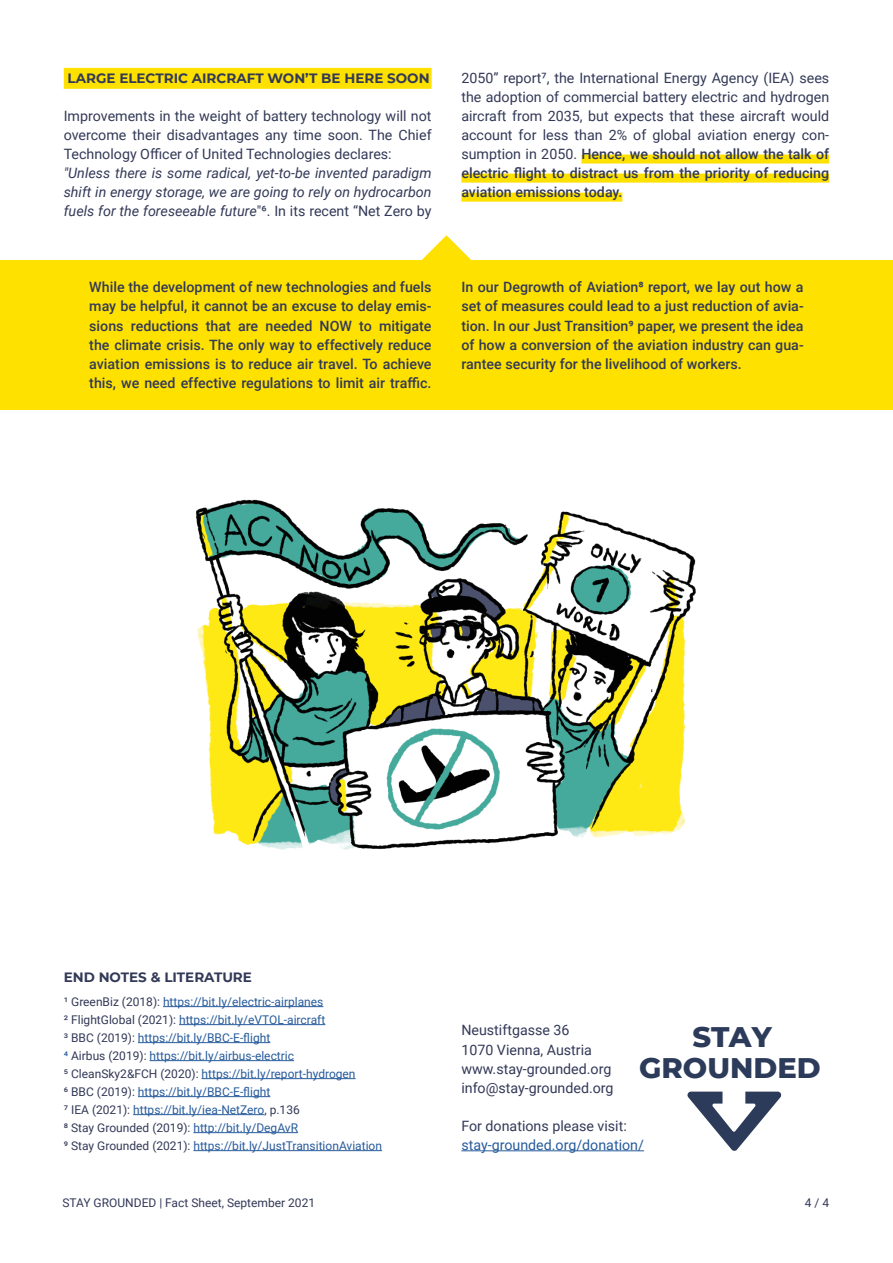
<style>
.page{position:relative;width:893px;height:1263px;background:#fff}
.page>*{position:absolute;margin:0;border:0;box-sizing:border-box;transform-origin:0 0}
.t1{font:800 28.95px "Montserrat";color:#2c3b5a}
.t2{font:14.25px/19px "Roboto";color:#323957;text-align:justify}
.t3{font:500 14.25px/19px "Roboto";color:#323957;text-align:justify}
.t4{font:italic 14.25px/19px "Roboto";color:#323957;text-align:justify}
.t5{font:14.25px "Roboto";color:#275b9c}
.t6{font:700 13.5px "Montserrat";color:#323957}
.t7{font:12px/18px "Roboto";color:#275b9c}
.t8{font:12px "Roboto";color:#323957}
.s1{font-style:normal}
.s2{font-weight:500}
.s3{color:#323957}
</style>
<div class="page">
<hr style="left:163px;top:1006px;width:160px;height:1px;background:#275b9c">
<hr style="left:179px;top:1024px;width:146px;height:1px;background:#275b9c">
<hr style="left:138px;top:1042px;width:132px;height:1px;background:#275b9c">
<hr style="left:150px;top:1060px;width:144px;height:1px;background:#275b9c">
<hr style="left:202px;top:1078px;width:154px;height:1px;background:#275b9c">
<hr style="left:138px;top:1096px;width:132px;height:1px;background:#275b9c">
<hr style="left:133px;top:1114px;width:131px;height:1px;background:#275b9c">
<hr style="left:193px;top:1132px;width:105px;height:1px;background:#275b9c">
<hr style="left:193px;top:1150px;width:189px;height:1px;background:#275b9c">
<hr style="left:461px;top:1150px;width:183px;height:1px;background:#275b9c">
<div style="left:0;top:261px;width:893px;height:149px;background:#ffe100"></div>
<svg style="left:417px;top:235px;width:59px;height:26px"></svg>
<div style="left:64px;top:68px;width:368px;height:21px;background:#ffe100"></div>
<div style="left:581px;top:155px;width:248px;height:9px;background:#ffe100"></div>
<div style="left:461px;top:174px;width:368px;height:9px;background:#ffe100"></div>
<div style="left:461px;top:193px;width:161px;height:9px;background:#ffe100"></div>
<img style="left:196px;top:499px;width:500px;height:351px">
<svg style="left:687px;top:1091px;width:94px;height:60px"></svg>
<p class="t6" style="left:68px;top:68px;width:363px">LARGE ELECTRIC AIRCRAFT WON’T BE HERE SOON</p>
<p class="t2" style="left:64px;top:106px;width:369px">Improvements in the weight of battery technology will not overcome their disadvantages any time soon. The Chief Technology Officer of United Technologies declares:</p>
<p class="t4" style="left:64px;top:163px;width:369px">"Unless there is some radical, yet-to-be invented paradigm shift in energy storage, we are going to rely on hydrocarbon fuels for the foreseeable future<span class="s1">"6. In its recent “Net Zero by</span></p>
<p class="t2" style="left:461px;top:68px;width:369px">2050” report7, the International Energy Agency (IEA) sees the adoption of commercial battery electric and hydrogen aircraft from 2035, but expects that these aircraft would account for less than 2% of global aviation energy con&shy;sumption in 2050. <span class="s2">Hence, we should not allow the talk of electric flight to distract us from the priority of reducing aviation emissions today.</span></p>
<p class="t3" style="left:89px;top:277px;width:344px">While the development of new technologies and fuels may be helpful, it cannot be an excuse to delay emis&shy;sions reductions that are needed NOW to mitigate the climate crisis. The only way to effectively reduce aviation emissions is to reduce air travel. To achieve this, we need effective regulations to limit air traffic.</p>
<p class="t3" style="left:461px;top:277px;width:344px">In our Degrowth of Aviation8 report, we lay out how a set of measures could lead to a just reduction of avia&shy;tion. In our Just Transition9 paper, we present the idea of how a conversion of the aviation industry can gua&shy;rantee security for the livelihood of workers.</p>
<p class="t6" style="left:64px;top:967px;width:190px">END NOTES &amp; LITERATURE</p>
<p class="t7" style="left:64px;top:992px;width:320px"><span class="s3">¹ GreenBiz (2018):</span> https://bit.ly/electric-airplanes<br><span class="s3">² FlightGlobal (2021):</span> https://bit.ly/eVTOL-aircraft<br><span class="s3">³ BBC (2019):</span> https://bit.ly/BBC-E-flight<br>4 <span class="s3">Airbus (2019):</span> https://bit.ly/airbus-electric<br><span class="s3">5 CleanSky2&amp;FCH (2020):</span> https://bit.ly/report-hydrogen<br><span class="s3">6 BBC (2019):</span> https://bit.ly/BBC-E-flight<br><span class="s3">7 IEA (2021):</span> https://bit.ly/iea-NetZero<span class="s3">, p.136<br>8 Stay Grounded (2019):</span> http://bit.ly/DegAvR<br><span class="s3">9 Stay Grounded (2021):</span> https://bit.ly/JustTransitionAviation</p>
<p class="t2" style="left:461px;top:1020px;width:154px;text-align:left">Neustiftgasse 36<br>1070 Vienna, Austria www.stay-grounded.org info@stay-grounded.org</p>
<p class="t2" style="left:461px;top:1115px;width:167px">For donations please visit:</p>
<p class="t5" style="left:461px;top:1135px;width:184px">stay-grounded.org/donation/</p>
<h1 class="t1" style="left:692px;top:1015px;width:81px">STAY</h1>
<h1 class="t1" style="left:639px;top:1046px;width:183px">GROUNDED</h1>
<p class="t8" style="left:62px;top:1194px;width:254px">STAY GROUNDED | Fact Sheet, September 2021</p>
<p class="t8" style="left:805px;top:1194px;width:26px">4 / 4</p>
</div>
